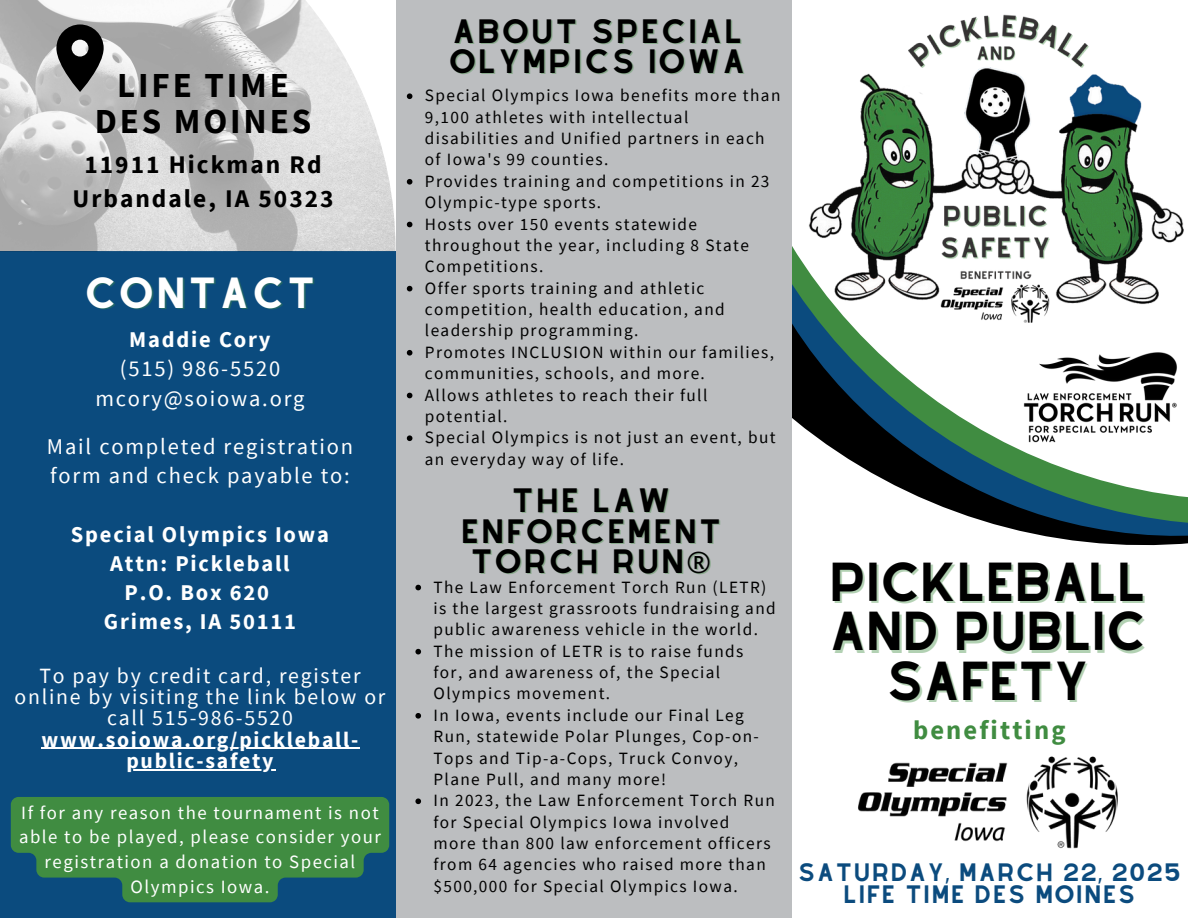
<style>
.page{position:relative;width:1188px;height:918px;background:#fff}
.page>*{position:absolute;margin:0;border:0;box-sizing:border-box;transform-origin:0 0}
.t1{font:48px "Alyssum Sans";color:#000}
.t2{font:38.1px "Alyssum Sans";letter-spacing:.08em;color:#fff}
.t3{font:700 35.1px/36px "Source Sans Pro";letter-spacing:.08em;color:#000;text-align:center}
.t4{font:29.55px "Alyssum Sans";letter-spacing:.08em;color:#000}
.t5{font:700 26.55px "Source Sans Pro";letter-spacing:.08em;color:#408c41}
.t6{font:700 25.35px/33.8px "Source Sans Pro";letter-spacing:.08em;color:#000;text-align:center}
.t7{font:22.5px/29.2px "Source Sans Pro";letter-spacing:.08em;color:#fff}
.t8{font:700 22.5px/29.2px "Source Sans Pro";letter-spacing:.08em;color:#fff;text-align:center}
.t9{font:22.05px "Alyssum Sans";letter-spacing:.08em;color:#0b4b7e}
.t10{font:21.75px/21.3px "Source Sans Pro";letter-spacing:.08em;color:#fff;text-align:center}
.t11{font:700 21.75px "Source Sans Pro";letter-spacing:.08em;color:#fff}
.t12{font:18.75px/24.8px "Source Sans Pro";letter-spacing:.08em;color:#fff;text-align:center}
.t13{font:17.25px/21.3px "Source Sans Pro";letter-spacing:.08em;color:#000}
.s1{font-family:"Noto Sans"}
</style>
<div class="page">
<svg style="left:791px;top:525px;width:397px;height:46px"></svg>
<svg style="left:791px;top:500px;width:397px;height:25px"></svg>
<div style="left:0;top:251px;width:396px;height:667px;background:#0b4b7e"></div>
<img style="left:0;top:0;width:396px;height:251px">
<svg style="left:791px;top:0;width:397px;height:500px"></svg>
<div style="left:396px;top:0;width:395px;height:918px;background:#bcbec0"></div>
<svg style="left:56px;top:24px;width:48px;height:68px;background:#515151"></svg>
<img style="left:791px;top:737px;width:327px;height:130px">
<img style="left:799px;top:0;width:389px;height:374px">
<img style="left:1005px;top:340px;width:183px;height:119px">
<hr style="left:42px;top:748px;width:318px;height:1px;background:#fff">
<hr style="left:126px;top:769px;width:149px;height:1px;background:#fff">
<svg style="left:407px;top:93px;width:5px;height:6px"></svg>
<svg style="left:407px;top:179px;width:5px;height:6px"></svg>
<svg style="left:407px;top:222px;width:5px;height:5px"></svg>
<svg style="left:407px;top:286px;width:5px;height:5px"></svg>
<svg style="left:407px;top:350px;width:5px;height:6px"></svg>
<svg style="left:407px;top:393px;width:5px;height:5px"></svg>
<svg style="left:407px;top:435px;width:5px;height:6px"></svg>
<svg style="left:11px;top:797px;width:378px;height:105px"></svg>
<svg style="left:415px;top:585px;width:6px;height:5px"></svg>
<svg style="left:415px;top:649px;width:6px;height:5px"></svg>
<svg style="left:415px;top:713px;width:6px;height:6px"></svg>
<svg style="left:415px;top:798px;width:6px;height:6px"></svg>
<h5 class="t3" style="left:95px;top:66px;width:218px">LIFE TIME<br>DES MOINES</h5>
<h4 class="t6" style="left:72px;top:147px;width:263px">11911 Hickman Rd<br>Urbandale, IA 50323</h4>
<h4 class="t2" style="left:85px;top:269px;width:232px">CONTACT</h4>
<p class="t8" style="left:129px;top:324px;width:143px">Maddie Cory</p>
<p class="t7" style="left:120px;top:354px;width:162px">(515) 986-5520</p>
<p class="t7" style="left:95px;top:383px;width:211px">mcory@soiowa.org</p>
<p class="t7" style="left:47px;top:431px;width:308px">Mail completed registration form and check payable to:</p>
<p class="t8" style="left:71px;top:519px;width:260px">Special Olympics Iowa<br>Attn: Pickleball<br>P.O. Box 620<br>Grimes, IA 50111</p>
<p class="t10" style="left:15px;top:664px;width:372px">To pay by credit card, register online by visiting the link below or call 515-986-5520</p>
<p class="t11" style="left:42px;top:725px;width:318px">www.soiowa.org/pickleball-</p>
<p class="t11" style="left:126px;top:747px;width:149px">public-safety</p>
<p class="t12" style="left:19px;top:800px;width:363px">If for any reason the tournament is not able to be played, please consider your registration a donation to Special<br>Olympics Iowa.</p>
<p class="t4" style="left:452px;top:13px;width:291px">ABOUT SPECIAL</p>
<p class="t4" style="left:450px;top:43px;width:297px">OLYMPICS IOWA</p>
<p class="t13" style="left:425px;top:85px;width:357px">Special Olympics Iowa benefits more than 9,100 athletes with intellectual disabilities and Unified partners in each of Iowa's 99 counties.</p>
<p class="t13" style="left:425px;top:170px;width:346px">Provides training and competitions in 23<br>Olympic-type sports.</p>
<p class="t13" style="left:425px;top:213px;width:326px">Hosts over 150 events statewide throughout the year, including 8 State<br>Competitions.</p>
<p class="t13" style="left:425px;top:277px;width:301px">Offer sports training and athletic competition, health education, and leadership programming.</p>
<p class="t13" style="left:425px;top:341px;width:351px">Promotes INCLUSION within our families, communities, schools, and more.</p>
<h3 class="t13" style="left:425px;top:384px;width:284px">Allows athletes to reach their full potential.</h3>
<p class="t13" style="left:425px;top:427px;width:352px">Special Olympics is not just an event, but an everyday way of life.</p>
<p class="t4" style="left:512px;top:483px;width:160px">THE LAW</p>
<h6 class="t4" style="left:461px;top:513px;width:261px">ENFORCEMENT</h6>
<p class="t4" style="left:471px;top:543px;width:242px">TORCH RUN<span class="s1">®</span></p>
<p class="t13" style="left:434px;top:576px;width:344px">The Law Enforcement Torch Run (LETR) is the largest grassroots fundraising and public awareness vehicle in the world.</p>
<h1 class="t13" style="left:434px;top:640px;width:311px">The mission of LETR is to raise funds for, and awareness of, the Special<br>Olympics movement.</h1>
<h5 class="t13" style="left:434px;top:704px;width:327px">In Iowa, events include our Final Leg Run, statewide Polar Plunges, Cop-on-Tops and Tip-a-Cops, Truck Convoy, Plane Pull, and many more!</h5>
<p class="t13" style="left:434px;top:790px;width:343px">In 2023, the Law Enforcement Torch Run for Special Olympics Iowa involved more than 800 law enforcement officers from 64 agencies who raised more than $500,000 for Special Olympics Iowa.</p>
<p class="t1" style="left:829px;top:553px;width:318px">PICKLEBALL</p>
<p class="t1" style="left:829px;top:602px;width:318px">AND PUBLIC</p>
<h2 class="t1" style="left:887px;top:652px;width:204px">SAFETY</h2>
<p class="t5" style="left:913px;top:713px;width:154px">benefitting</p>
<p class="t9" style="left:798px;top:859px;width:384px">SATURDAY, MARCH 22, 2025</p>
<p class="t9" style="left:844px;top:881px;width:293px">LIFE TIME DES MOINES</p>
</div>
